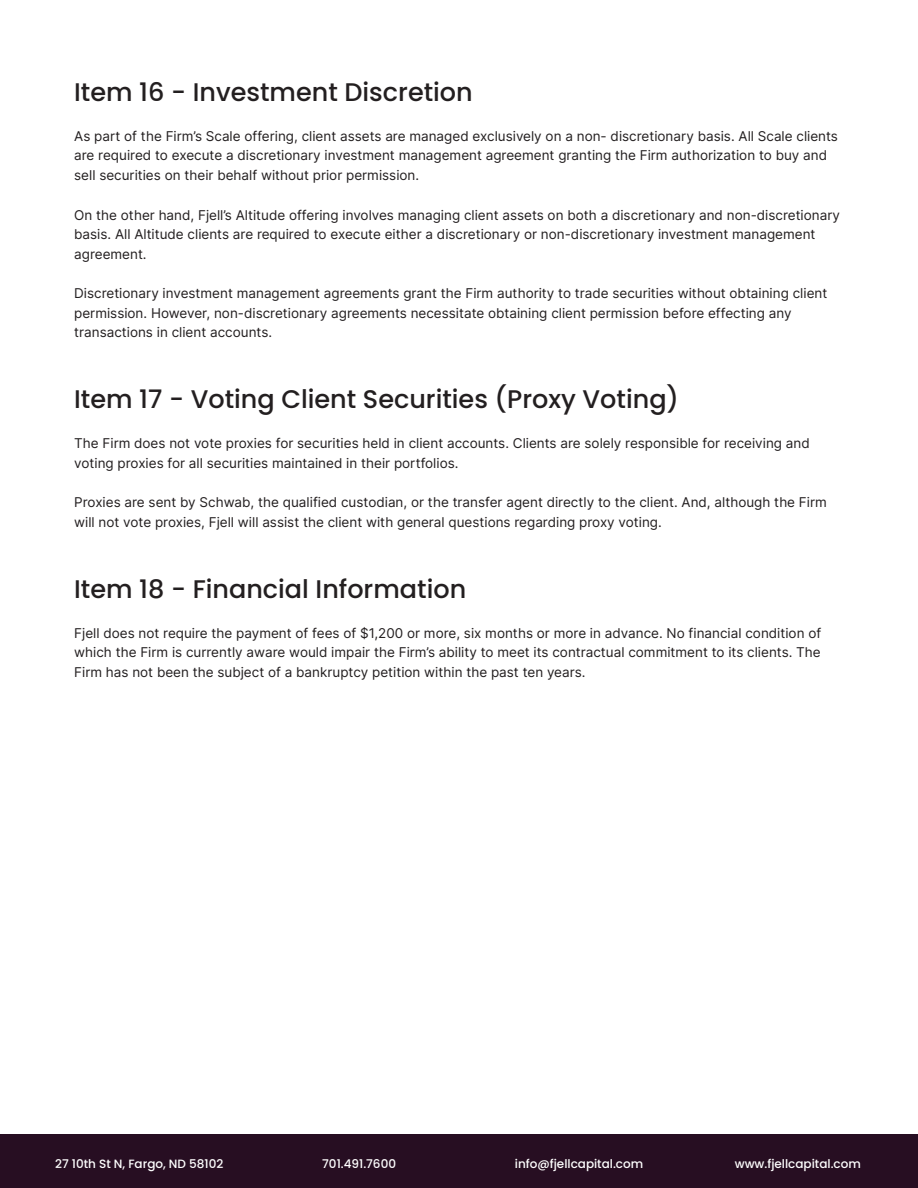
<style>
.page{position:relative;width:918px;height:1188px;background:#fff}
.page>*{position:absolute;margin:0;border:0;box-sizing:border-box;transform-origin:0 0}
.t1{font:500 25.5px "Poppins";color:#231f20}
.t2{font:13.5px/19.5px "Inter";color:#231f20}
.t3{font:500 12px "Poppins";color:#fff}
</style>
<div class="page">
<div style="left:0;top:1134px;width:918px;height:54px;background:#270e22"></div>
<p class="t1" style="left:74px;top:77px;width:400px">Item 16 − Investment Discretion</p>
<p class="t2" style="left:74px;top:126px;width:765px">As part of the Firm’s Scale offering, client assets are managed exclusively on a non- discretionary basis. All Scale clients are required to execute a discretionary investment management agreement granting the Firm authorization to buy and sell securities on their behalf without prior permission.</p>
<p class="t2" style="left:74px;top:205px;width:767px">On the other hand, Fjell’s Altitude offering involves managing client assets on both a discretionary and non-discretionary basis. All Altitude clients are required to execute either a discretionary or non-discretionary investment management agreement.</p>
<p class="t2" style="left:74px;top:283px;width:755px">Discretionary investment management agreements grant the Firm authority to trade securities without obtaining client permission. However, non-discretionary agreements necessitate obtaining client permission before effecting any transactions in client accounts.</p>
<p class="t1" style="left:74px;top:385px;width:606px">Item 17 − Voting Client Securities (Proxy Voting)</p>
<p class="t2" style="left:74px;top:433px;width:737px">The Firm does not vote proxies for securities held in client accounts. Clients are solely responsible for receiving and voting proxies for all securities maintained in their portfolios.</p>
<p class="t2" style="left:74px;top:492px;width:754px">Proxies are sent by Schwab, the qualified custodian, or the transfer agent directly to the client. And, although the Firm will not vote proxies, Fjell will assist the client with general questions regarding proxy voting.</p>
<p class="t1" style="left:74px;top:574px;width:394px">Item 18 − Financial Information</p>
<p class="t2" style="left:74px;top:623px;width:749px;text-align:justify">Fjell does not require the payment of fees of $1,200 or more, six months or more in advance. No financial condition of which the Firm is currently aware would impair the Firm’s ability to meet its contractual commitment to its clients. The Firm has not been the subject of a bankruptcy petition within the past ten years.</p>
<p class="t3" style="left:55px;top:1157px;width:170px">27 10th St N, Fargo, ND 58102</p>
<p class="t3" style="left:322px;top:1157px;width:75px">701.491.7600</p>
<p class="t3" style="left:515px;top:1157px;width:130px">info@fjellcapital.com</p>
<p class="t3" style="left:735px;top:1157px;width:128px">www.fjellcapital.com</p>
</div>
